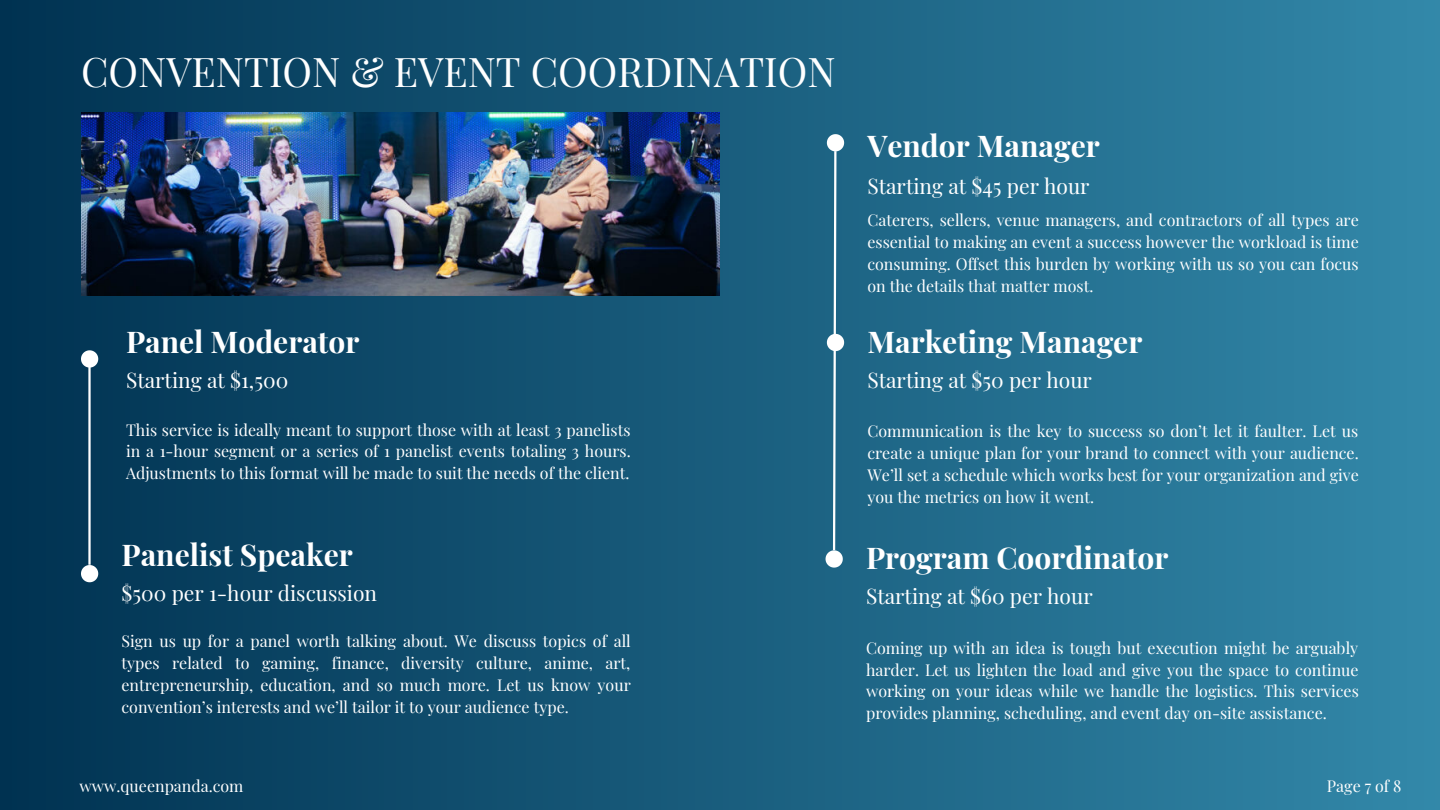
<style>
.page{position:relative;width:1440px;height:810px;background:#fff}
.page>*{position:absolute;margin:0;border:0;box-sizing:border-box;transform-origin:0 0}
.t1{font:40px "Playfair Display";color:#fff}
.t2{font:700 30px "Playfair Display";color:#fff}
.t3{font:21px "Playfair Display";color:#fff}
.t4{font:16px/21.8px "Playfair Display";color:#fff;text-align:justify}
</style>
<div class="page">
<div style="left:0;top:0;width:1440px;height:810px;background:linear-gradient(to right,#003251,#3388a9)"></div>
<img style="left:81px;top:112px;width:639px;height:183px">
<hr style="left:88px;top:362px;width:3px;height:203px;background:#fff">
<svg style="left:81px;top:350px;width:17px;height:18px"></svg>
<svg style="left:81px;top:565px;width:17px;height:17px"></svg>
<svg style="left:826px;top:134px;width:18px;height:434px"></svg>
<p class="t1" style="left:81px;top:43px;width:756px">CONVENTION &amp; EVENT COORDINATION</p>
<p class="t2" style="left:867px;top:124px;width:234px">Vendor Manager</p>
<p class="t3" style="left:867px;top:171px;width:224px">Starting at $45 per hour</p>
<p class="t4" style="left:867px;top:209px;width:493px">Caterers, sellers, venue managers, and contractors of all types are essential to making an event a success however the workload is time consuming. Offset this burden by working with us so you can focus on the details that matter most.</p>
<p class="t2" style="left:126px;top:320px;width:235px">Panel Moderator</p>
<p class="t2" style="left:867px;top:320px;width:276px">Marketing Manager</p>
<p class="t3" style="left:126px;top:365px;width:164px">Starting at $1,500</p>
<p class="t3" style="left:867px;top:365px;width:226px">Starting at $50 per hour</p>
<p class="t4" style="left:126px;top:418px;width:506px">This service is ideally meant to support those with at least 3 panelists in a 1-hour segment or a series of 1 panelist events totaling 3 hours.<br>Adjustments to this format will be made to suit the needs of the client.</p>
<p class="t4" style="left:867px;top:420px;width:493px">Communication is the key to success so don’t let it faulter. Let us create a unique plan for your brand to connect with your audience.<br>We’ll set a schedule which works best for your organization and give you the metrics on how it went.</p>
<p class="t2" style="left:122px;top:534px;width:233px">Panelist Speaker</p>
<p class="t2" style="left:866px;top:537px;width:304px">Program Coordinator</p>
<p class="t3" style="left:122px;top:578px;width:257px">$500 per 1-hour discussion</p>
<p class="t3" style="left:866px;top:581px;width:228px">Starting at $60 per hour</p>
<p class="t4" style="left:122px;top:630px;width:511px">Sign us up for a panel worth talking about. We discuss topics of all types related to gaming, finance, diversity culture, anime, art, entrepreneurship, education, and so much more. Let us know your convention’s interests and we’ll tailor it to your audience type.</p>
<p class="t4" style="left:866px;top:636px;width:494px">Coming up with an idea is tough but execution might be arguably harder. Let us lighten the load and give you the space to continue working on your ideas while we handle the logistics. This services provides planning, scheduling, and event day on-site assistance.</p>
<p class="t4" style="left:80px;top:774px;width:165px">www.queenpanda.com</p>
<p class="t4" style="left:1327px;top:774px;width:76px">Page 7 of 8</p>
</div>
